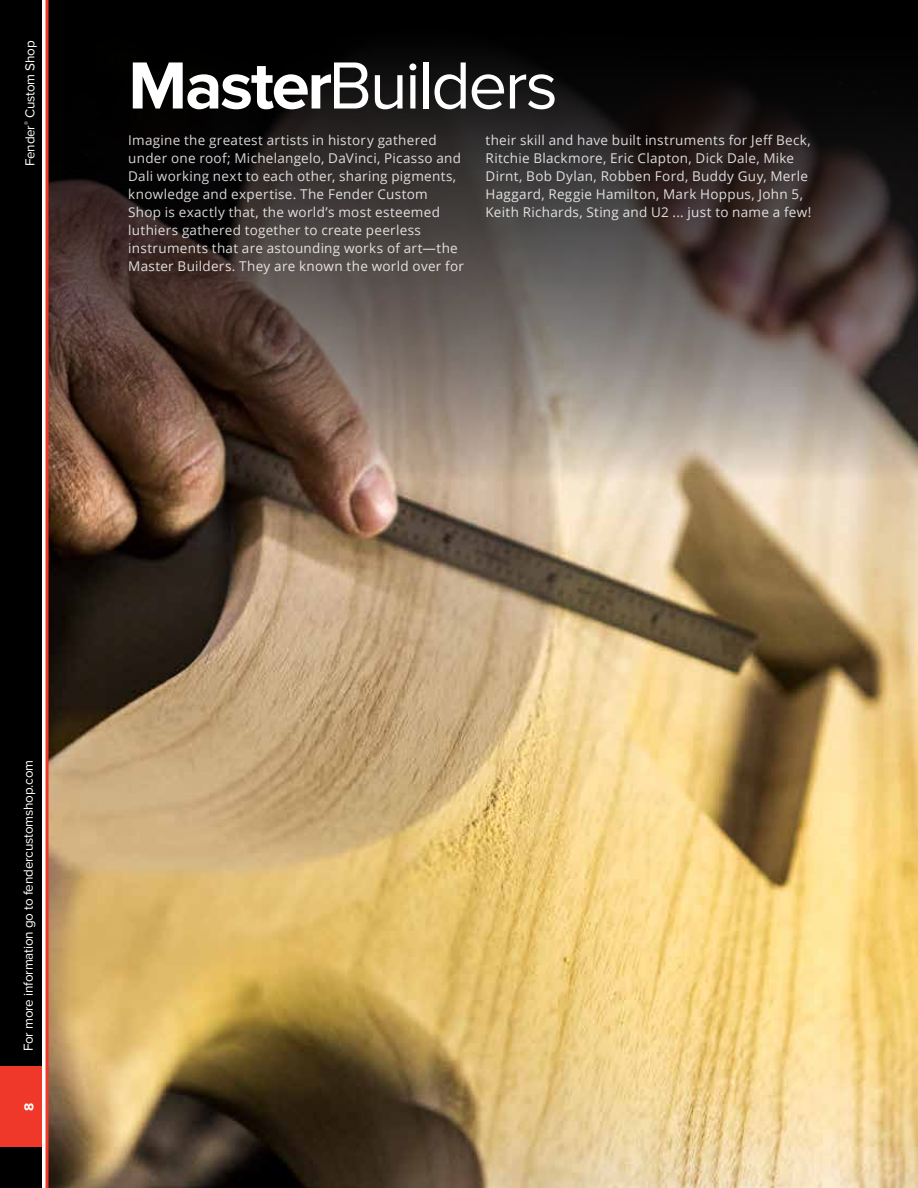
<style>
.page{position:relative;width:918px;height:1188px;background:#fff}
.page>*{position:absolute;margin:0;border:0;box-sizing:border-box;transform-origin:0 0}
.t1{font:69px "Proxima Nova";letter-spacing:-.035em;color:#fff}
.t2{font:13.5px/18px "Open Sans";letter-spacing:.02em;color:#fff}
.t3{font:13.5px "Proxima Nova";letter-spacing:-.015em;color:#fff}
.t4{font:700 13.5px "Proxima Nova";color:#fff}
.s1{font-weight:700}
</style>
<div class="page">
<img style="left:49px;top:481px;width:869px;height:707px">
<svg style="left:49px;top:0;width:869px;height:481px;background:#473d39"></svg>
<div style="left:0;top:0;width:42px;height:1188px;background:#000"></div>
<div style="left:0;top:1066px;width:42px;height:82px;background:#ef3829"></div>
<hr style="left:46px;top:0;width:3px;height:1188px;background:#ef3829">
<p class="t3" style="left:22px;top:166px;width:127px;rotate:-90deg">Fender<sup>®</sup> Custom Shop</p>
<h1 class="t1" style="left:128px;top:46px;width:431px"><span class="s1">Master</span>Builders</h1>
<p class="t2" style="left:128px;top:131px;width:337px">Imagine the greatest artists in history gathered under one roof; Michelangelo, DaVinci, Picasso and Dali working next to each other, sharing pigments, knowledge and expertise. The Fender Custom Shop is exactly that, the world’s most esteemed luthiers gathered together to create peerless instruments that are astounding works of art—the Master Builders. They are known the world over for</p>
<p class="t2" style="left:486px;top:131px;width:327px">their skill and have built instruments for Jeff Beck, Ritchie Blackmore, Eric Clapton, Dick Dale, Mike Dirnt, Bob Dylan, Robben Ford, Buddy Guy, Merle Haggard, Reggie Hamilton, Mark Hoppus, John 5, Keith Richards, Sting and U2 ... just to name a few!</p>
<p class="t3" style="left:21px;top:1051px;width:293px;rotate:-90deg">For more information go to fendercustomshop.com</p>
<p class="t4" style="left:21px;top:1111px;width:10px;rotate:-90deg">8</p>
</div>
